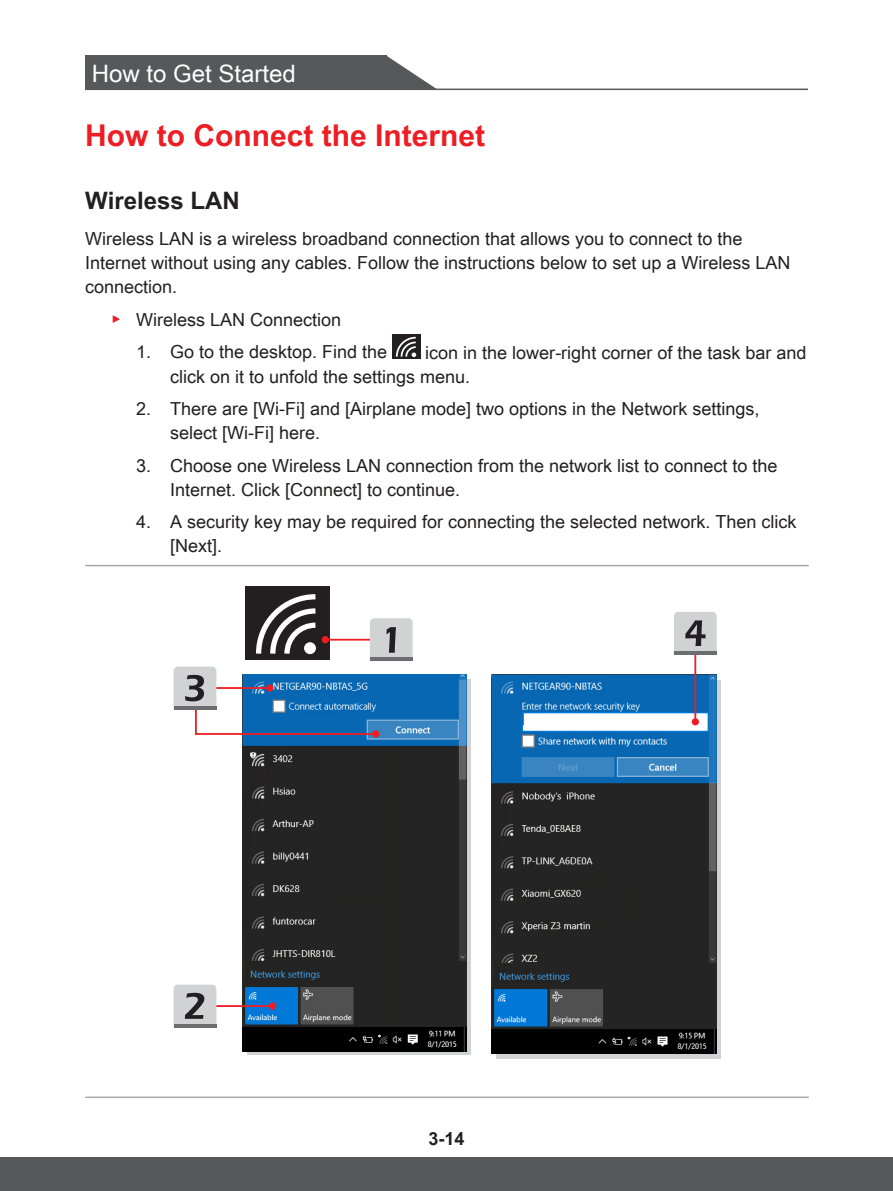
<style>
.page{position:relative;width:893px;height:1191px;background:#fff}
.page>*{position:absolute;margin:0;border:0;box-sizing:border-box;transform-origin:0 0}
.t1{font:700 30px "Arial Unicode MS";color:#ee1d23}
.t2{font:24px "Arial Unicode MS";color:#fff}
.t3{font:700 24px "Arial Unicode MS";color:#231f20}
.t4{font:18px/24px "Arial Unicode MS";color:#231f20}
.t5{font:700 18px "Arial Unicode MS";color:#231f20}
.s1{color:#ee1d23}
</style>
<div class="page">
<div style="left:85px;top:56px;width:301px;height:34px;background:#57585a"></div>
<svg style="left:386px;top:56px;width:52px;height:33px"></svg>
<hr style="left:85px;top:89px;width:723px;height:1px;background:#57585a">
<div style="left:0;top:1157px;width:893px;height:34px;background:#57585a"></div>
<div style="left:392px;top:334px;width:28px;height:25px;background:#231f20"></div>
<svg style="left:395px;top:336px;width:22px;height:22px"></svg>
<hr style="left:85px;top:565px;width:724px;height:1px;background:#a8a9ad">
<hr style="left:85px;top:1096px;width:724px;height:2px;background:#a8a9ad">
<div style="left:245px;top:587px;width:84px;height:73px;background:#231f20"></div>
<svg style="left:256px;top:594px;width:60px;height:61px"></svg>
<div style="left:247px;top:679px;width:224px;height:376px;background:#d1d2d4"></div>
<img style="left:242px;top:674px;width:225px;height:377px">
<hr style="left:325px;top:639px;width:68px;height:1px;background:#ee1d23">
<div style="left:322px;top:636px;width:7px;height:7px;background:#ee1d23;border-radius:50%"></div>
<svg style="left:370px;top:618px;width:43px;height:43px"></svg>
<div style="left:497px;top:680px;width:224px;height:378px;background:linear-gradient(to right,#d1d2d4,#d1d2d4)"></div>
<img style="left:492px;top:674px;width:224px;height:379px">
<hr style="left:694px;top:644px;width:2px;height:78px;background:#ee1d23">
<div style="left:692px;top:718px;width:7px;height:7px;background:#ee1d23;border-radius:50%"></div>
<svg style="left:674px;top:612px;width:43px;height:42px"></svg>
<hr style="left:204px;top:1005px;width:69px;height:2px;background:#ee1d23">
<div style="left:269px;top:1002px;width:7px;height:7px;background:#ee1d23;border-radius:50%"></div>
<svg style="left:174px;top:984px;width:42px;height:43px"></svg>
<hr style="left:195px;top:733px;width:181px;height:2px;background:#ee1d23">
<div style="left:372px;top:730px;width:7px;height:7px;background:#ee1d23;border-radius:50%"></div>
<hr style="left:195px;top:691px;width:2px;height:44px;background:#ee1d23">
<hr style="left:201px;top:687px;width:69px;height:2px;background:#ee1d23">
<div style="left:266px;top:684px;width:7px;height:7px;background:#ee1d23;border-radius:50%"></div>
<svg style="left:174px;top:666px;width:42px;height:43px"></svg>
<h2 class="t2" style="left:92px;top:56px;width:206px">How to Get Started</h2>
<h1 class="t1" style="left:85px;top:113px;width:402px">How to Connect the Internet</h1>
<h2 class="t3" style="left:85px;top:183px;width:156px">Wireless LAN</h2>
<p class="t4" style="left:85px;top:227px;width:707px">Wireless LAN is a wireless broadband connection that allows you to connect to the<br>Internet without using any cables. Follow the instructions below to set up a Wireless LAN connection.</p>
<p class="t4" style="left:111px;top:307px;width:232px"><span class="s1">▶</span> Wireless LAN Connection</p>
<p class="t4" style="left:136px;top:340px;width:253px">1. Go to the desktop. Find the</p>
<p class="t4" style="left:170px;top:340px;width:638px;text-indent:255px">icon in the lower-right corner of the task bar and click on it to unfold the settings menu.</p>
<p class="t4" style="left:170px;top:396px;width:591px;text-indent:-34px">2. There are [Wi-Fi] and [Airplane mode] two options in the Network settings, select [Wi-Fi] here.</p>
<p class="t4" style="left:170px;top:453px;width:609px;text-indent:-34px">3. Choose one Wireless LAN connection from the network list to connect to the<br>Internet. Click [Connect] to continue.</p>
<p class="t4" style="left:170px;top:509px;width:628px;text-indent:-34px">4. A security key may be required for connecting the selected network. Then click [Next].</p>
<p class="t5" style="left:428px;top:1125px;width:38px">3-14</p>
</div>
